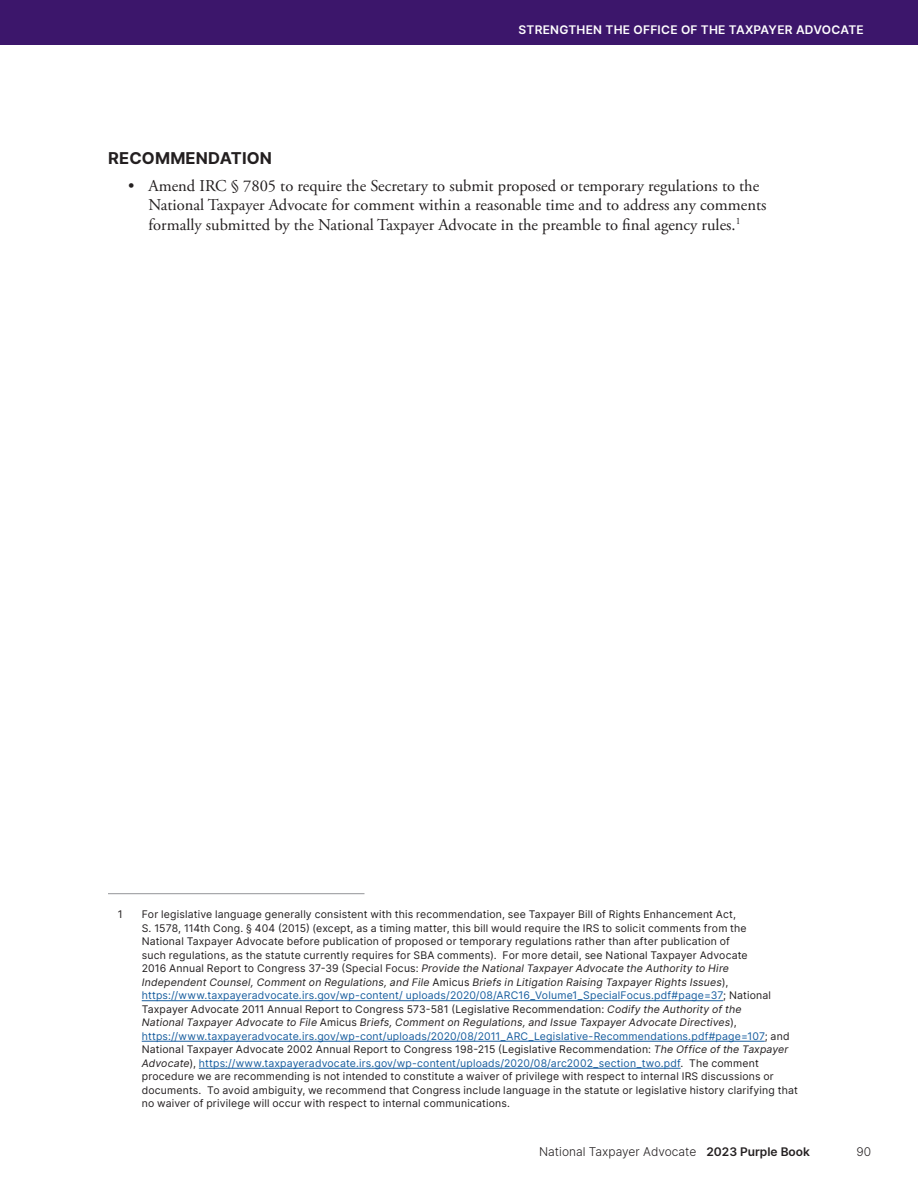
<style>
.page{position:relative;width:918px;height:1188px;background:#fff}
.page>*{position:absolute;margin:0;border:0;box-sizing:border-box;transform-origin:0 0}
.t1{font:16.5px/19.5px "Adobe Garamond Pro";color:#231f20}
.t2{font:700 16.5px "Inter";letter-spacing:.01em;color:#231f20}
.t3{font:600 12px "Inter";letter-spacing:.02em;color:#fff}
.t4{font:300 12px "Inter";color:#231f20}
.Footnotes{font:10.5px/13.5px "Inter";letter-spacing:.015em;color:#231f20}
.s1{font-style:italic}
.s2{color:#175d9e}
.s3{font-weight:600}
</style>
<div class="page">
<div style="left:0;top:0;width:918px;height:45px;background:#3c166b"></div>
<hr style="left:108px;top:893px;width:256px;height:1px;background:#939598">
<hr style="left:142px;top:1000px;width:581px;height:1px;background:#175d9e">
<hr style="left:142px;top:1041px;width:623px;height:1px;background:#175d9e">
<hr style="left:199px;top:1068px;width:482px;height:1px;background:#175d9e">
<p class="t3" style="left:518px;top:21px;width:347px">STRENGTHEN THE OFFICE OF THE TAXPAYER ADVOCATE</p>
<h2 class="t2" style="left:108px;top:146px;width:165px">RECOMMENDATION</h2>
<p class="t1" style="left:148px;top:176px;width:619px;text-indent:-20px">• Amend IRC § 7805 to require the Secretary to submit proposed or temporary regulations to the<br>National Taxpayer Advocate for comment within a reasonable time and to address any comments formally submitted by the National Taxpayer Advocate in the preamble to final agency rules.<sup>1</sup></p>
<p class="Footnotes" style="left:118px;top:907px;width:6px">1</p>
<p class="Footnotes" style="left:142px;top:907px;width:658px">For legislative language generally consistent with this recommendation, see Taxpayer Bill of Rights Enhancement Act,<br>S. 1578, 114th Cong. § 404 (2015) (except, as a timing matter, this bill would require the IRS to solicit comments from the<br>National Taxpayer Advocate before publication of proposed or temporary regulations rather than after publication of<br>such regulations, as the statute currently requires for SBA comments). For more detail, see National Taxpayer Advocate<br>2016 Annual Report to Congress 37-39 (Special Focus: <span class="s1">Provide the National Taxpayer Advocate the Authority to Hire<br>Independent Counsel, Comment on Regulations, and File</span> Amicus <span class="s1">Briefs in Litigation Raising Taxpayer Rights Issues</span>), <span class="s2">https://www.taxpayeradvocate.irs.gov/wp-content/ uploads/2020/08/ARC16_Volume1_SpecialFocus.pdf#page=37</span>; National Taxpayer Advocate 2011 Annual Report to Congress 573-581 (Legislative Recommendation: <span class="s1">Codify the Authority of the<br>National Taxpayer Advocate to File</span> Amicus <span class="s1">Briefs, Comment on Regulations, and Issue Taxpayer Advocate Directives</span>), <span class="s2">https://www.taxpayeradvocate.irs.gov/wp-cont/uploads/2020/08/2011_ARC_Legislative-Recommendations.pdf#page=107</span>; and National Taxpayer Advocate 2002 Annual Report to Congress 198-215 (Legislative Recommendation: <span class="s1">The Office of the Taxpayer Advocate</span>), <span class="s2">https://www.taxpayeradvocate.irs.gov/wp-content/uploads/2020/08/arc2002_section_two.pdf</span>. The comment procedure we are recommending is not intended to constitute a waiver of privilege with respect to internal IRS discussions or documents. To avoid ambiguity, we recommend that Congress include language in the statute or legislative history clarifying that no waiver of privilege will occur with respect to internal communications.</p>
<p class="t4" style="left:539px;top:1144px;width:272px">National Taxpayer Advocate <span class="s3">2023 PURPLE BOOK</span></p>
<p class="t4" style="left:857px;top:1144px;width:16px">90</p>
</div>
